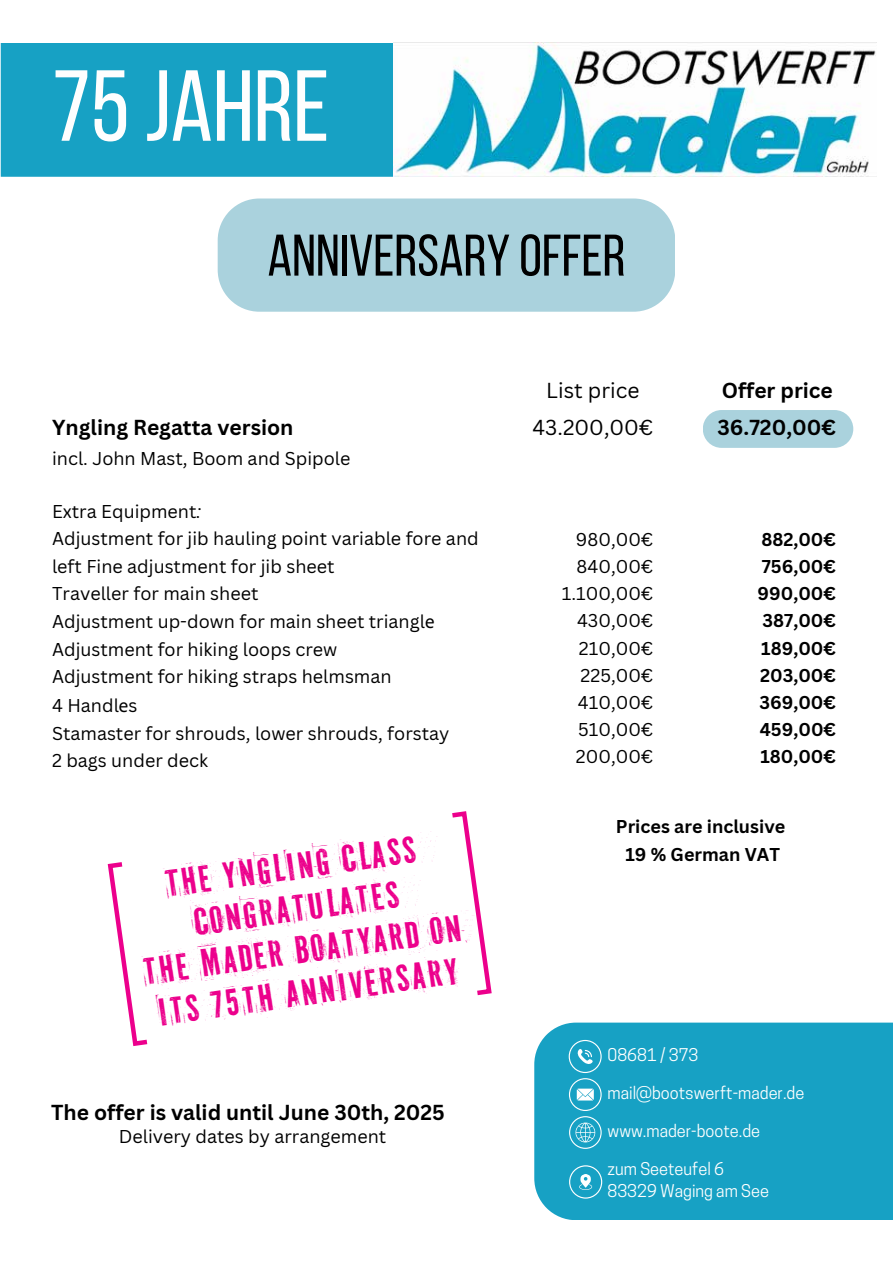
<style>
.page{position:relative;width:893px;height:1263px;background:#fff}
.page>*{position:absolute;margin:0;border:0;box-sizing:border-box;transform-origin:0 0}
.t1{font:100.65px "Bebas Neue";color:#fefefe}
.t2{font:58.5px "Bebas Neue";color:#000}
.t3{font:36px/42px "PF Fuel Decay";color:#ec008c;text-align:center}
.t4{font:700 21.15px "Canva Sans";color:#000}
.t5{font:21.15px "Canva Sans";color:#000}
.t6{font:18.15px/27.8px "Canva Sans";color:#000;text-align:right}
.t7{font:700 18.15px/27.2px "Canva Sans";color:#000;text-align:justify}
.t8{font:16.5px/22.5px "Cooper Hewitt";color:#fff}
.s1{font-style:italic}
.s2{font-family:"Adobe Clean";font-size:19.65px}
</style>
<div class="page">
<div style="left:1px;top:43px;width:445px;height:134px;background:#17a1c4"></div>
<img style="left:393px;top:43px;width:483px;height:133px">
<div style="left:218px;top:198px;width:457px;height:114px;background:#aad2dd"></div>
<div style="left:703px;top:410px;width:150px;height:38px;background:#aad2dd;border-radius:19px"></div>
<div style="left:534px;top:1022px;width:359px;height:198px;background:#17a1c4"></div>
<svg style="left:569px;top:1165px;width:33px;height:33px"></svg>
<svg style="left:569px;top:1040px;width:33px;height:109px;background:#45b3cf"></svg>
<svg style="left:107px;top:862px;width:41px;height:185px"></svg>
<svg style="left:452px;top:811px;width:40px;height:185px"></svg>
<h1 class="t1" style="left:52px;top:51px;width:279px">75 JAHRE</h1>
<h2 class="t2" style="left:267px;top:224px;width:359px">ANNIVERSARY OFFER</h2>
<p class="t4" style="left:52px;top:415px;width:243px">Yngling Regatta version</p>
<p class="t6" style="left:52px;top:444px;width:300px">incl. John Mast, Boom and Spipole</p>
<p class="t6" style="left:52px;top:498px;width:428px;text-align:left">Extra Equipment<span class="s1">:<br></span>Adjustment for jib hauling point variable fore and left Fine adjustment for jib sheet<br>Traveller for main sheet<br>Adjustment up-down for main sheet triangl<span class="s2">e<br></span>Adjustment for hiking loops crew<br>Adjustment for hiking straps helmsman<br>4 Handl<span class="s2">e</span>s<br>Stamaster for shrouds, lower shrouds, forstay<br>2 bags under deck</p>
<h3 class="t3" style="left:128px;top:869px;width:325px;rotate:-8deg">The Yngling class congratulates<br>the Mader boatyard on its 75th Anniversary</h3>
<p class="t4" style="left:51px;top:1099px;width:395px">The offer is valid until June 30th, 2025</p>
<p class="t6" style="left:119px;top:1122px;width:269px">Delivery dates by arrangement</p>
<p class="t5" style="left:546px;top:377px;width:95px">List price</p>
<p class="t4" style="left:722px;top:377px;width:113px">Offer price</p>
<p class="t5" style="left:533px;top:415px;width:122px">43.200,00€</p>
<p class="t6" style="left:562px;top:526px;width:93px;line-height:27.2px">980,00€<br>840,00€<br>1.100,00€<br>430,00€<br>210,00€<br>225,00€<br>410,00€<br>510,00€<br>200,00€</p>
<p class="t4" style="left:717px;top:415px;width:120px">36.720,00€</p>
<p class="t7" style="left:758px;top:526px;width:80px">882,00€ 756,00€ 990,00€ 387,00€ 189,00€ 203,00€ 369,00€ 459,00€ 180,00€</p>
<p class="t7" style="left:616px;top:813px;width:171px;text-align:center">Prices are inclusive<br>19 % German VAT</p>
<p class="t8" style="left:608px;top:1043px;width:92px">08681 / 373</p>
<p class="t8" style="left:608px;top:1081px;width:198px">mail@bootswerft-mader.de</p>
<p class="t8" style="left:608px;top:1119px;width:154px">www.mader-boote.de</p>
<p class="t8" style="left:608px;top:1157px;width:163px">zum Seeteufel 6<br>83329 Waging am See</p>
</div>
